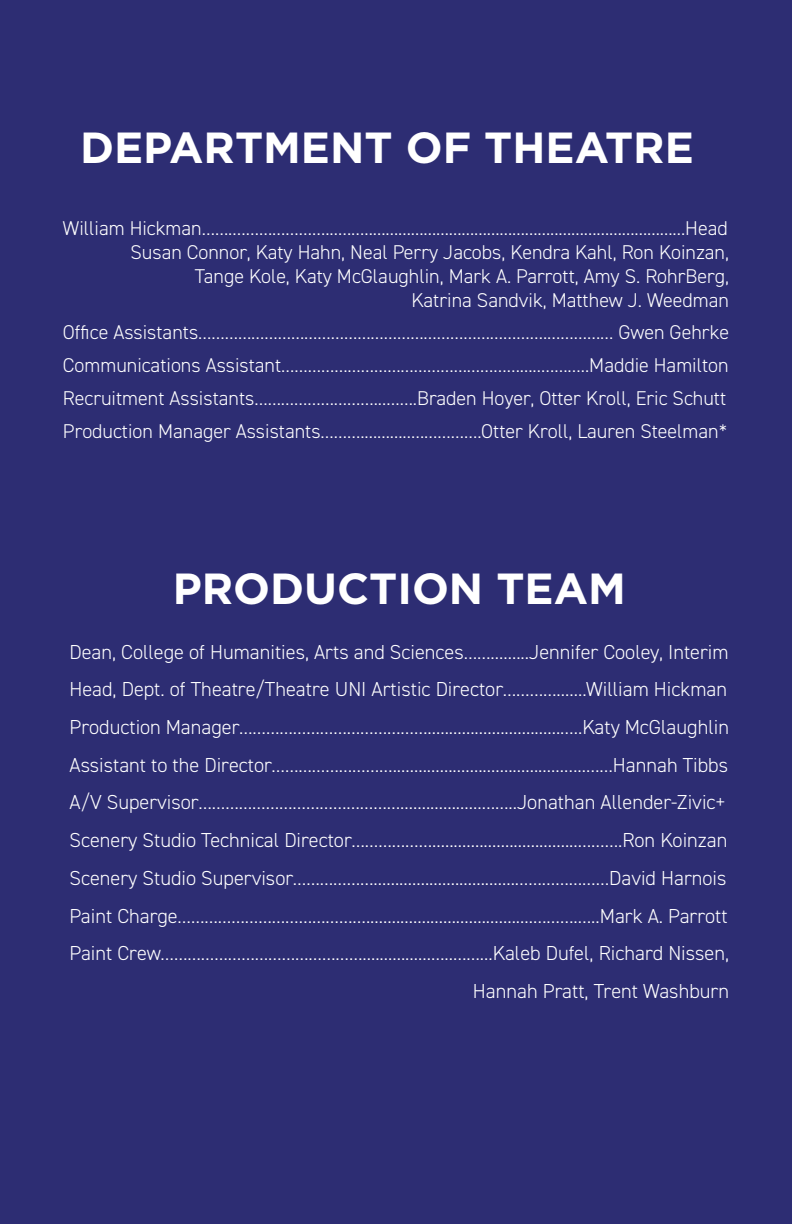
<style>
.page{position:relative;width:792px;height:1224px;background:#2d2d73}
.page>*{position:absolute;margin:0;border:0;box-sizing:border-box;transform-origin:0 0}
.t1{font:700 43.6px "Gotham";color:#fff}
.t2{font:300 20.2px/37.8px "DIN2014";color:#fff;text-align:right}
.t3{font:300 20px "DIN2014";color:#fff}
</style>
<div class="page">
<p class="t1" style="left:80px;top:119px;width:615px">DEPARTMENT OF THEATRE</p>
<p class="t3" style="left:63px;top:216px;width:666px">William Hickman…….…………………...……............................................................................Head</p>
<p class="t3" style="left:131px;top:240px;width:600px">Susan Connor, Katy Hahn, Neal Perry Jacobs, Kendra Kahl, Ron Koinzan,</p>
<p class="t3" style="left:195px;top:264px;width:536px">Tange Kole, Katy McGlaughlin, Mark A. Parrott, Amy S. RohrBerg,</p>
<p class="t3" style="left:411px;top:288px;width:319px">Katrina Sandvik, Matthew J. Weedman</p>
<p class="t3" style="left:63px;top:320px;width:668px">Office Assistants…………………………………………………………………….…………… Gwen Gehrke</p>
<p class="t3" style="left:63px;top:353px;width:667px">Communications Assistant……………………………………………….....………..Maddie Hamilton</p>
<p class="t3" style="left:63px;top:386px;width:665px">Recruitment Assistants………………………...…….Braden Hoyer, Otter Kroll, Eric Schutt</p>
<p class="t3" style="left:63px;top:419px;width:666px">Production Manager Assistants………............…………….Otter Kroll, Lauren Steelman*</p>
<p class="t1" style="left:173px;top:559px;width:455px">PRODUCTION TEAM</p>
<p class="t2" style="left:70px;top:633px;width:661px">Dean, College of Humanities, Arts and Sciences…….........Jennifer Cooley, Interim</p>
<p class="t2" style="left:70px;top:671px;width:659px">Head, Dept. of Theatre/Theatre UNI Artistic Director………….......William Hickman</p>
<p class="t2" style="left:70px;top:708px;width:661px">Production Manager……………………………………...............................…..Katy McGlaughlin</p>
<p class="t2" style="left:70px;top:746px;width:660px">Assistant to the Director………………………........................................…..……Hannah Tibbs</p>
<p class="t2" style="left:70px;top:784px;width:658px">A/V Supervisor………………………………………...................……..Jonathan Allender-Zivic+</p>
<p class="t2" style="left:70px;top:821px;width:659px">Scenery Studio Technical Director………………..................................……….Ron Koinzan</p>
<p class="t2" style="left:70px;top:859px;width:659px">Scenery Studio Supervisor……………….................................…………………David Harnois</p>
<p class="t2" style="left:70px;top:897px;width:660px">Paint Charge…………………………………….......................................……….…..Mark A. Parrott</p>
<p class="t2" style="left:70px;top:935px;width:661px">Paint Crew………………………………………................…..……...Kaleb Dufel, Richard Nissen,<br>Hannah Pratt, Trent Washburn</p>
</div>
